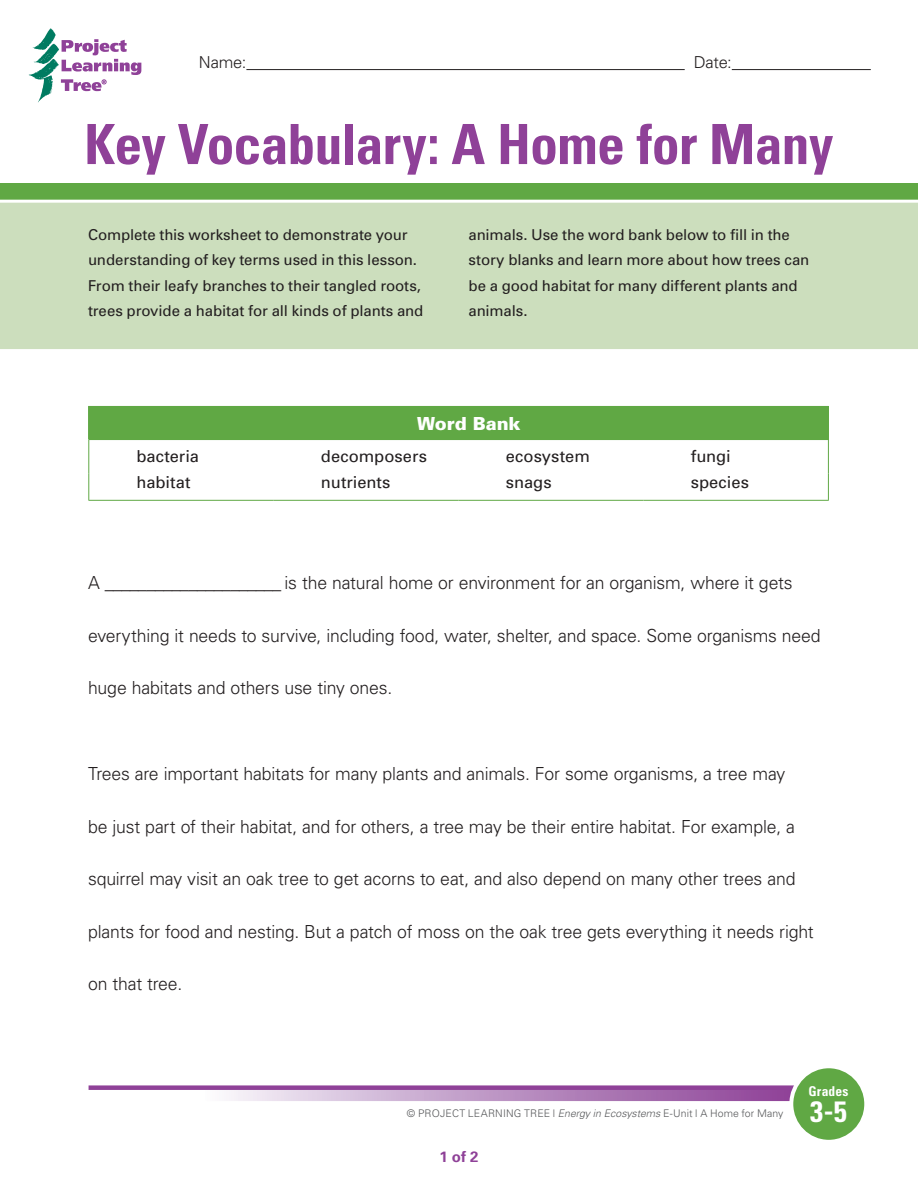
<style>
.page{position:relative;width:918px;height:1188px;background:#fff}
.page>*{position:absolute;margin:0;border:0;box-sizing:border-box;transform-origin:0 0}
.t1{font:700 condensed 55.5px "Univers";letter-spacing:-.015em;color:#8f4198}
.t2{font:700 condensed 29.4px "Univers";color:#fff}
.t3{font:300 18px "Univers";letter-spacing:-.01em;color:#231f20}
.t4{font:900 18px "Univers";letter-spacing:-.005em;color:#fff}
.t5{font:16.5px "Univers";color:#231f20}
.t6{font:300 16.5px "Univers";letter-spacing:-.01em;color:#231f20}
.t7{font:15px/25.5px "Univers";letter-spacing:-.01em;color:#231f20}
.t8{font:700 15px "Univers";color:#8f4198}
.t9{font:700 condensed 13.5px "Univers";letter-spacing:.01em;color:#fff}
.t10{font:300 10.5px "Univers";letter-spacing:.015em;color:#57585a}
.s1{font-style:italic}
</style>
<div class="page">
<svg style="left:229px;top:1090px;width:562px;height:11px;background:#bd95c4"></svg>
<div style="left:89px;top:1085px;width:727px;height:5px;background:#8f4198"></div>
<div style="left:0;top:183px;width:918px;height:19px;background:#60a844"></div>
<svg style="left:29px;top:28px;width:112px;height:74px"></svg>
<div style="left:791px;top:1066px;width:75px;height:76px;background:#60a844;border-radius:50%"></div>
<div style="left:789px;top:1064px;width:79px;height:80px;border:4px solid #fff;border-radius:50%"></div>
<hr style="left:246px;top:69px;width:439px;height:1px;background:#231f20">
<hr style="left:732px;top:69px;width:139px;height:1px;background:#231f20">
<div style="left:89px;top:406px;width:739px;height:34px;background:#60a844"></div>
<hr style="left:88px;top:406px;width:186px;height:1px;background:#60a844">
<hr style="left:644px;top:406px;width:185px;height:1px;background:#60a844">
<hr style="left:828px;top:407px;width:1px;height:32px;background:#60a844">
<hr style="left:88px;top:439px;width:186px;height:1px;background:#60a844">
<hr style="left:644px;top:439px;width:185px;height:1px;background:#60a844">
<hr style="left:828px;top:440px;width:1px;height:33px;background:#60a844">
<hr style="left:88px;top:407px;width:2px;height:32px;background:#60a844">
<svg style="left:88px;top:473px;width:1px;height:27px"></svg>
<svg style="left:828px;top:473px;width:1px;height:27px"></svg>
<hr style="left:88px;top:500px;width:186px;height:1px;background:#60a844">
<hr style="left:274px;top:500px;width:185px;height:1px;background:#60a844">
<hr style="left:459px;top:500px;width:185px;height:1px;background:#60a844">
<hr style="left:644px;top:500px;width:185px;height:1px;background:#60a844">
<hr style="left:88px;top:440px;width:1px;height:33px;background:#60a844">
<div style="left:0;top:200px;width:918px;height:149px;background:#ccdebd"></div>
<p class="t6" style="left:199px;top:52px;width:49px">Name:</p>
<p class="t6" style="left:694px;top:52px;width:40px">Date:</p>
<h1 class="t1" style="left:84px;top:110px;width:750px">Key Vocabulary: A Home for Many</h1>
<p class="t7" style="left:88px;top:221px;width:337px">Complete this worksheet to demonstrate your understanding of key terms used in this lesson.<br>From their leafy branches to their tangled roots, trees provide a habitat for all kinds of plants and</p>
<p class="t7" style="left:469px;top:221px;width:342px">animals. Use the word bank below to fill in the story blanks and learn more about how trees can be a good habitat for many different plants and animals.</p>
<p class="t4" style="left:417px;top:412px;width:105px">Word Bank</p>
<p class="t5" style="left:136px;top:446px;width:64px">bacteria</p>
<p class="t5" style="left:321px;top:446px;width:108px">decomposers</p>
<p class="t5" style="left:506px;top:446px;width:86px">ecosystem</p>
<p class="t5" style="left:691px;top:446px;width:42px">fungi</p>
<p class="t5" style="left:136px;top:472px;width:56px">habitat</p>
<p class="t5" style="left:321px;top:472px;width:71px">nutrients</p>
<p class="t5" style="left:506px;top:472px;width:47px">snags</p>
<p class="t5" style="left:691px;top:472px;width:60px">species</p>
<p class="t3" style="left:88px;top:572px;width:706px">A _____________________ is the natural home or environment for an organism, where it gets</p>
<p class="t3" style="left:88px;top:624px;width:734px">everything it needs to survive, including food, water, shelter, and space. Some organisms need</p>
<p class="t3" style="left:88px;top:677px;width:306px">huge habitats and others use tiny ones.</p>
<p class="t3" style="left:88px;top:763px;width:699px">Trees are important habitats for many plants and animals. For some organisms, a tree may</p>
<p class="t3" style="left:88px;top:816px;width:709px">be just part of their habitat, and for others, a tree may be their entire habitat. For example, a</p>
<p class="t3" style="left:88px;top:868px;width:709px">squirrel may visit an oak tree to get acorns to eat, and also depend on many other trees and</p>
<p class="t3" style="left:88px;top:921px;width:727px">plants for food and nesting. But a patch of moss on the oak tree gets everything it needs right</p>
<p class="t3" style="left:88px;top:973px;width:96px">on that tree.</p>
<p class="t10" style="left:407px;top:1107px;width:378px">© PROJECT LEARNING TREE | <span class="s1">Energy in Ecosystems</span> E-Unit | A Home for Many</p>
<p class="t8" style="left:439px;top:1147px;width:41px">1 of 2</p>
<p class="t9" style="left:809px;top:1083px;width:41px">Grades</p>
<h2 class="t2" style="left:810px;top:1094px;width:38px">3-5</h2>
</div>
